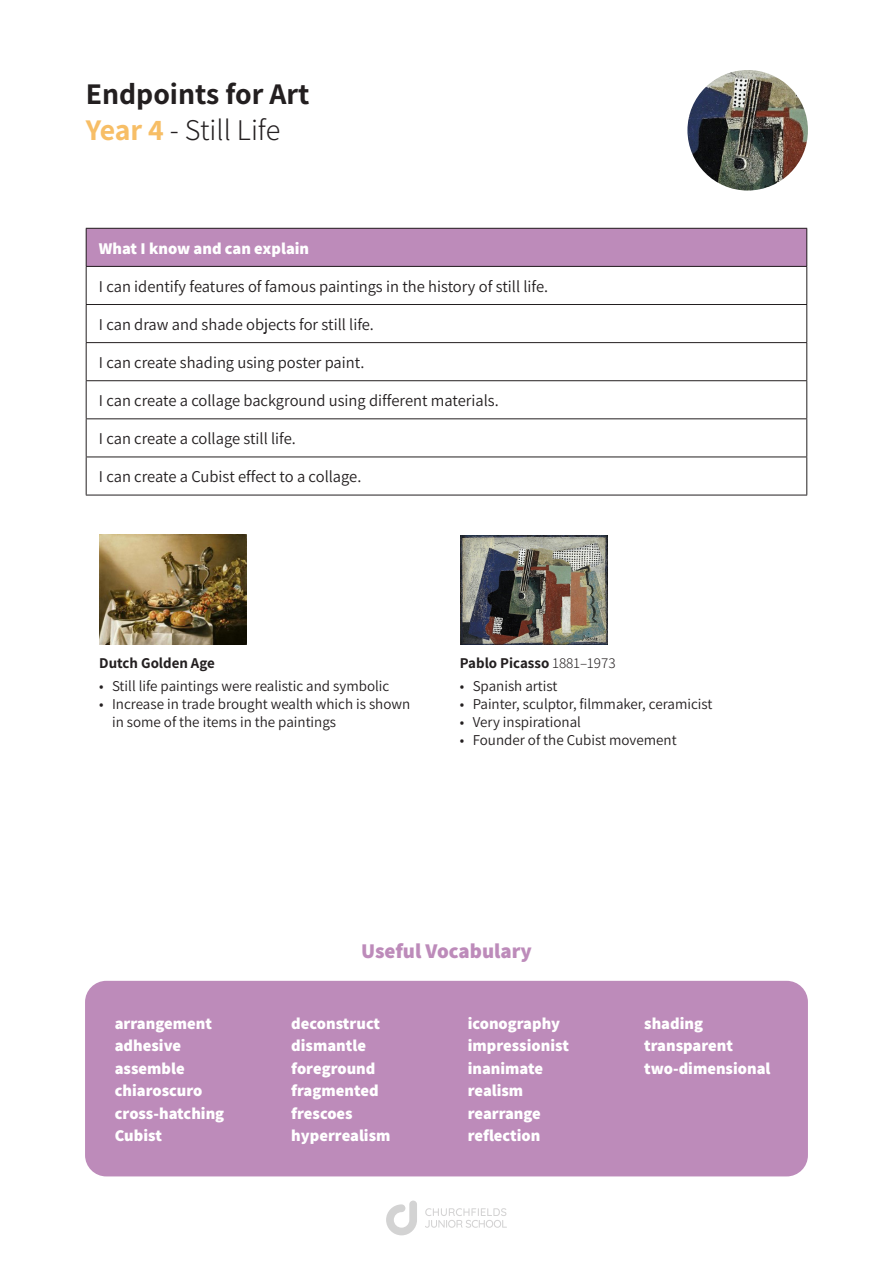
<style>
.page{position:relative;width:893px;height:1263px;background:#fff}
.page>*{position:absolute;margin:0;border:0;box-sizing:border-box;transform-origin:0 0}
.t1{font:700 30px "Assistant";color:#231f20}
.t2{font:300 30px "Assistant";color:#231f20}
.useful_vocabulary_H{font:800 21px "Assistant";color:#bd8bba}
.list_body{font:16.5px "Assistant";color:#231f20}
.useful_vocabulary{font:800 16.5px "Assistant";color:#fff}
.list_H{font:800 16.5px "Assistant";color:#fff}
.list_body-2{font:15px "Assistant";color:#231f20}
.list_body-3{font:700 15px "Assistant";color:#231f20}
.s1{font-weight:700;color:#f7be66}
.s2{font-weight:300}
</style>
<div class="page">
<img style="left:460px;top:535px;width:147px;height:109px">
<div style="left:86px;top:228px;width:721px;height:38px;background:#bd8bba"></div>
<hr style="left:86px;top:304px;width:721px;height:1px;background:#231f20">
<hr style="left:86px;top:342px;width:721px;height:1px;background:#231f20">
<hr style="left:86px;top:380px;width:721px;height:1px;background:#231f20">
<hr style="left:86px;top:228px;width:721px;height:1px;background:#231f20">
<hr style="left:86px;top:229px;width:1px;height:37px;background:#231f20">
<hr style="left:806px;top:229px;width:1px;height:37px;background:#231f20">
<hr style="left:86px;top:266px;width:721px;height:1px;background:#231f20">
<hr style="left:86px;top:267px;width:1px;height:37px;background:#231f20">
<hr style="left:806px;top:267px;width:1px;height:37px;background:#231f20">
<hr style="left:86px;top:305px;width:1px;height:37px;background:#231f20">
<hr style="left:806px;top:305px;width:1px;height:37px;background:#231f20">
<hr style="left:86px;top:343px;width:1px;height:37px;background:#231f20">
<hr style="left:806px;top:343px;width:1px;height:37px;background:#231f20">
<hr style="left:86px;top:381px;width:1px;height:37px;background:#231f20">
<hr style="left:806px;top:381px;width:1px;height:37px;background:#231f20">
<hr style="left:86px;top:419px;width:1px;height:38px;background:#231f20">
<hr style="left:806px;top:419px;width:1px;height:38px;background:#231f20">
<hr style="left:86px;top:457px;width:1px;height:38px;background:#231f20">
<hr style="left:806px;top:457px;width:1px;height:38px;background:#231f20">
<hr style="left:86px;top:418px;width:721px;height:1px;background:#231f20">
<hr style="left:86px;top:457px;width:721px;height:1px;background:#231f20">
<hr style="left:86px;top:495px;width:721px;height:1px;background:#231f20">
<img style="left:687px;top:70px;width:121px;height:121px;border-radius:60px">
<svg style="left:386px;top:1200px;width:31px;height:35px"></svg>
<svg style="left:425px;top:1208px;width:82px;height:20px"></svg>
<div style="left:85px;top:981px;width:723px;height:195px;background:#bd8bba;border-radius:21px"></div>
<img style="left:100px;top:534px;width:147px;height:111px">
<h1 class="t1" style="left:86px;top:73px;width:225px">Endpoints for Art</h1>
<h1 class="t2" style="left:86px;top:109px;width:196px"><span class="s1">Year 4</span> - Still Life</h1>
<p class="list_H" style="left:99px;top:237px;width:212px">What I know and can explain</p>
<p class="list_body" style="left:99px;top:275px;width:451px">I can identify features of famous paintings in the history of still life.</p>
<p class="list_body" style="left:99px;top:313px;width:277px">I can draw and shade objects for still life.</p>
<p class="list_body" style="left:99px;top:351px;width:267px">I can create shading using poster paint.</p>
<p class="list_body" style="left:99px;top:389px;width:401px">I can create a collage background using different materials.</p>
<p class="list_body" style="left:99px;top:427px;width:198px">I can create a collage still life.</p>
<p class="list_body" style="left:99px;top:465px;width:264px">I can create a Cubist effect to a collage.</p>
<h1 class="list_body-3" style="left:99px;top:652px;width:117px">Dutch Golden Age</h1>
<p class="list_body-2" style="left:99px;top:676px;width:291px">• Still life paintings were realistic and symbolic</p>
<p class="list_body-2" style="left:99px;top:694px;width:312px">• Increase in trade brought wealth which is shown</p>
<p class="list_body-2" style="left:112px;top:712px;width:226px">in some of the items in the paintings</p>
<p class="list_body-3" style="left:460px;top:652px;width:157px">Pablo Picasso <span class="s2">1881–1973</span></p>
<p class="list_body-2" style="left:460px;top:676px;width:99px">• Spanish artist</p>
<p class="list_body-2" style="left:460px;top:694px;width:254px">• Painter, sculptor, filmmaker, ceramicist</p>
<p class="list_body-2" style="left:460px;top:712px;width:123px">• Very inspirational</p>
<p class="list_body-2" style="left:460px;top:730px;width:218px">• Founder of the Cubist movement</p>
<p class="useful_vocabulary" style="left:115px;top:1012px;width:99px">arrangement</p>
<p class="useful_vocabulary" style="left:115px;top:1034px;width:68px">adhesive</p>
<p class="useful_vocabulary" style="left:115px;top:1057px;width:71px">assemble</p>
<p class="useful_vocabulary" style="left:115px;top:1079px;width:89px">chiaroscuro</p>
<p class="useful_vocabulary" style="left:115px;top:1102px;width:111px">cross-hatching</p>
<p class="useful_vocabulary" style="left:115px;top:1124px;width:49px">Cubist</p>
<p class="useful_vocabulary_H" style="left:361px;top:937px;width:172px">Useful Vocabulary</p>
<p class="useful_vocabulary" style="left:291px;top:1012px;width:90px">deconstruct</p>
<p class="useful_vocabulary" style="left:291px;top:1034px;width:76px">dismantle</p>
<p class="useful_vocabulary" style="left:291px;top:1057px;width:86px">foreground</p>
<p class="useful_vocabulary" style="left:291px;top:1079px;width:89px">fragmented</p>
<p class="useful_vocabulary" style="left:291px;top:1102px;width:63px">frescoes</p>
<p class="useful_vocabulary" style="left:291px;top:1124px;width:101px">hyperrealism</p>
<p class="useful_vocabulary" style="left:468px;top:1012px;width:94px">iconography</p>
<p class="useful_vocabulary" style="left:468px;top:1034px;width:103px">impressionist</p>
<p class="useful_vocabulary" style="left:468px;top:1057px;width:77px">inanimate</p>
<p class="useful_vocabulary" style="left:468px;top:1079px;width:57px">realism</p>
<p class="useful_vocabulary" style="left:468px;top:1102px;width:75px">rearrange</p>
<p class="useful_vocabulary" style="left:468px;top:1124px;width:74px">reflection</p>
<p class="useful_vocabulary" style="left:644px;top:1012px;width:60px">shading</p>
<p class="useful_vocabulary" style="left:644px;top:1034px;width:90px">transparent</p>
<p class="useful_vocabulary" style="left:644px;top:1057px;width:128px">two-dimensional</p>
</div>
